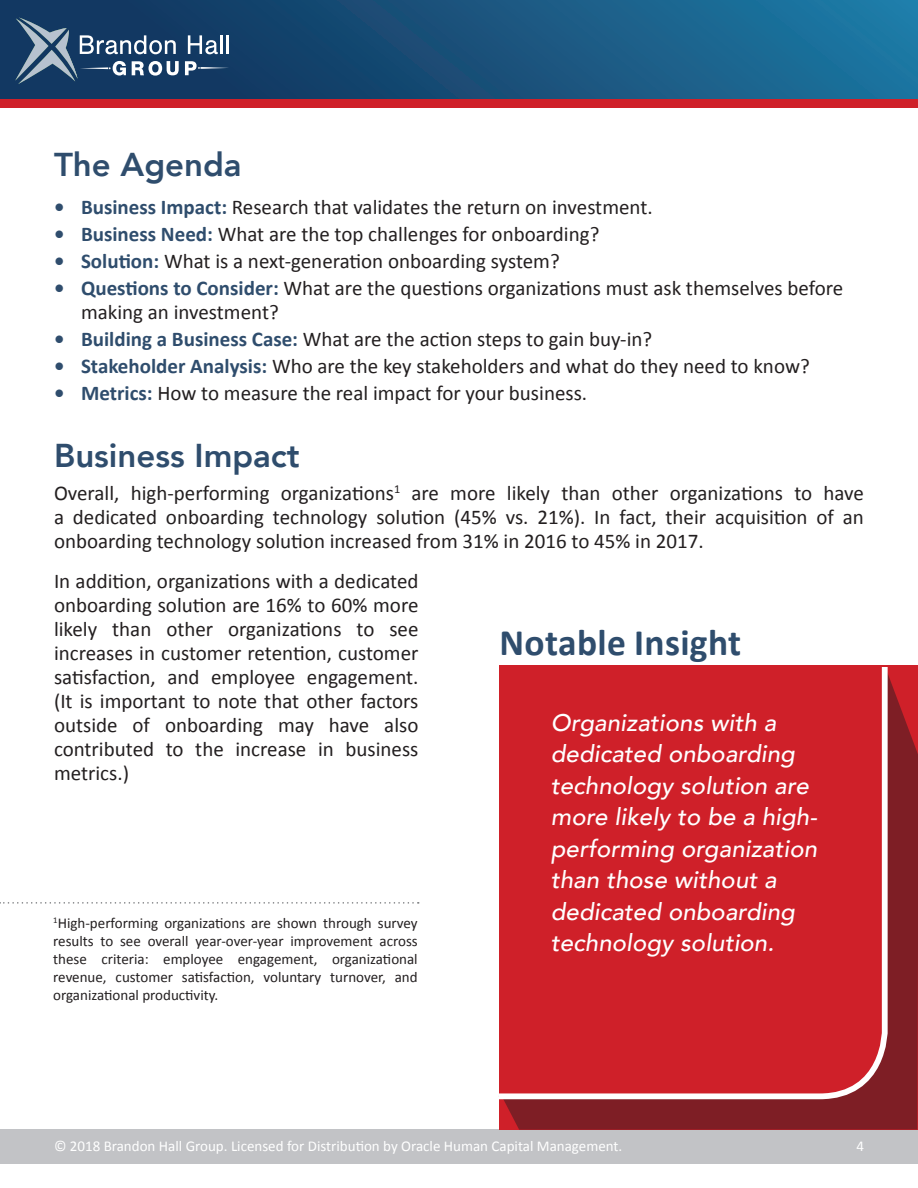
<style>
.page{position:relative;width:918px;height:1188px;background:#fff}
.page>*{position:absolute;margin:0;border:0;box-sizing:border-box;transform-origin:0 0}
.t1{font:700 37.5px "Calibri";letter-spacing:.01em;color:#2f4d6d}
.t2{font:800 33px "Avenir";color:#2f4d6d}
.t3{font:italic 500 24px/31.5px "Avenir";letter-spacing:.005em;color:#fff}
.t4{font:21px/24px "Calibri";color:#231f20;text-align:justify}
.t5{font:15px/18px "Calibri";color:#231f20;text-align:justify}
.t6{font:15px "Calibri";color:#fff}
.s1{font-weight:700;color:#2f4d6d}
</style>
<div class="page">
<svg style="left:0;top:0;width:918px;height:99px;background:#18557f"></svg>
<svg style="left:188px;top:35px;width:30px;height:19px"></svg>
<hr style="left:220px;top:35px;width:3px;height:19px;background:#fff">
<hr style="left:226px;top:35px;width:3px;height:19px;background:#fff">
<svg style="left:185px;top:61px;width:44px;height:14px"></svg>
<svg style="left:15px;top:17px;width:164px;height:67px;background:#3e5d7f"></svg>
<div style="left:0;top:99px;width:918px;height:9px;background:#cf2029"></div>
<div style="left:0;top:1130px;width:918px;height:34px;background:#c2c3c6"></div>
<svg style="left:503px;top:671px;width:415px;height:459px;background:#831e25"></svg>
<div style="left:498px;top:665px;width:393px;height:437px;background:#cf2029"></div>
<svg style="left:0;top:902px;width:419px;height:2px"></svg>
<h2 class="t2" style="left:54px;top:139px;width:189px">The Agenda</h2>
<p class="t4" style="left:54px;top:194px;width:600px"><span class="s1">• Business Impact:</span> Research that validates the return on investment.</p>
<p class="t4" style="left:54px;top:221px;width:547px"><span class="s1">• Business Need:</span> What are the top challenges for onboarding?</p>
<p class="t4" style="left:54px;top:248px;width:507px"><span class="s1">• Solution:</span> What is a next-generation onboarding system?</p>
<p class="t4" style="left:81px;top:275px;width:764px;text-indent:-27px"><span class="s1">• Questions to Consider:</span> What are the questions organizations must ask themselves before making an investment?</p>
<p class="t4" style="left:54px;top:326px;width:600px"><span class="s1">• Building a Business Case:</span> What are the action steps to gain buy-in?</p>
<p class="t4" style="left:54px;top:353px;width:757px"><span class="s1">• Stakeholder Analysis:</span> Who are the key stakeholders and what do they need to know?</p>
<p class="t4" style="left:54px;top:380px;width:535px"><span class="s1">• Metrics:</span> How to measure the real impact for your business.</p>
<h2 class="t2" style="left:54px;top:430px;width:247px">Business Impact</h2>
<p class="t4" style="left:54px;top:480px;width:812px">Overall, high-performing organizations<sup>1</sup> are more likely than other organizations to have a dedicated onboarding technology solution (45% vs. 21%). In fact, their acquisition of an onboarding technology solution increased from 31% in 2016 to 45% in 2017.</p>
<p class="t4" style="left:54px;top:568px;width:366px">In addition, organizations with a dedicated onboarding solution are 16% to 60% more likely than other organizations to see increases in customer retention, customer satisfaction, and employee engagement. (It is important to note that other factors outside of onboarding may have also contributed to the increase in business metrics.)</p>
<p class="t5" style="left:53px;top:913px;width:366px"><sup>1</sup>High-performing organizations are shown through survey results to see overall year-over-year improvement across these criteria: employee engagement, organizational revenue, customer satisfaction, voluntary turnover, and organizational productivity.</p>
<h1 class="t1" style="left:500px;top:619px;width:243px">Notable Insight</h1>
<p class="t3" style="left:551px;top:707px;width:268px">Organizations with a dedicated onboarding technology solution are more likely to be a high&shy;performing organization than those without a dedicated onboarding technology solution.</p>
<p class="t6" style="left:54px;top:1137px;width:570px">© 2018 Brandon Hall Group. Licensed for Distribution by Oracle Human Capital Management.</p>
<p class="t6" style="left:857px;top:1137px;width:9px">4</p>
</div>
